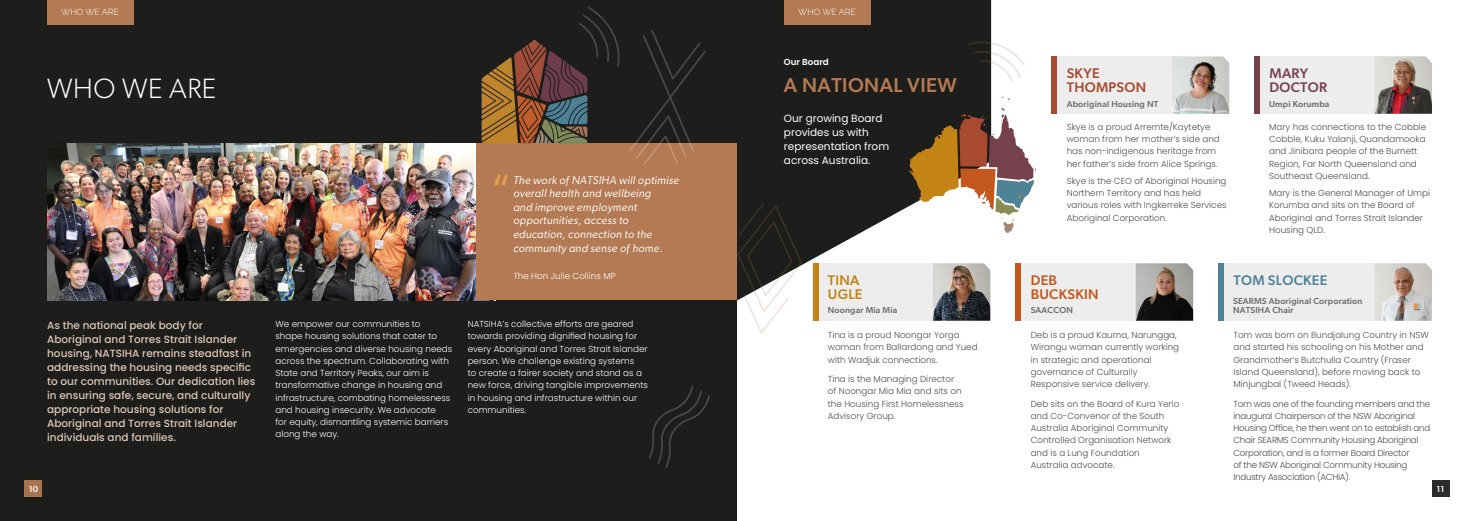
<style>
.page{position:relative;width:1474px;height:521px;background:#fff}
.page>*{position:absolute;margin:0;border:0;box-sizing:border-box;transform-origin:0 0}
.Page_Titles{font:300 49px "Poppins";color:#e49f4a}
.Page_Titles-2{font:300 28px "Gibson";letter-spacing:.02em;color:#fff}
.Subtitles{font:500 20.12px "Gibson";letter-spacing:.02em;color:#b37a53}
.Page_Titles-3{font:500 14px/14px "Gibson";letter-spacing:.02em;color:#a74a30}
.Page_Titles-4{font:500 14px/14px "Gibson";letter-spacing:.02em;color:#c3571d}
.Page_Titles-5{font:500 14px/14px "Gibson";letter-spacing:.02em;color:#74414d}
.Page_Titles-6{font:500 14px "Gibson";letter-spacing:.02em;color:#4e8297}
.Page_Titles-7{font:500 14px/14px "Gibson";letter-spacing:.02em;color:#c38415}
.t1{font:italic 11.38px/13.7px "Gibson";letter-spacing:.02em;color:#fff}
.Paragraph_OPENING{font:500 10.5px/14px "Poppins";color:#dfc7b5}
.Paragraph_OPENING-2{font:10.5px/14px "Poppins";color:#fff}
.Paragraph{font:300 8.75px/12.2px "Poppins";color:#4d4d4c}
.Paragraph-2{font:300 8.75px/12.2px "Poppins";color:#fff}
.Paragraph-3{font:300 8.75px/12.2px "Poppins";letter-spacing:-.03em;color:#4d4d4c}
.Page_Titles-8{font:500 8.75px/8.8px "Gibson";letter-spacing:.02em;color:#6b6b6a}
.Paragraph_white{font:300 8.75px "Poppins";color:#fff}
.PAGE_navigation{font:300 8.75px "Raleway";color:#fff}
.Paragraph-4{font:600 8.75px "Poppins";color:#fff}
.t2{font:500 8.75px "Gibson";color:#fff}
</style>
<div class="page">
<svg style="left:737px;top:0;width:254px;height:317px;background:#383836"></svg>
<svg style="left:966px;top:39px;width:58px;height:44px"></svg>
<div style="left:0;top:0;width:737px;height:521px;background:#1d1d1b"></div>
<div style="left:1431px;top:480px;width:18px;height:16px;background:#2c2c2b"></div>
<div style="left:1051px;top:56px;width:132px;height:58px;background:#ededed"></div>
<div style="left:1015px;top:263px;width:132px;height:58px;background:#ededed"></div>
<div style="left:812px;top:263px;width:132px;height:58px;background:#ededed"></div>
<div style="left:1254px;top:56px;width:132px;height:58px;background:#ededed"></div>
<div style="left:1218px;top:263px;width:156px;height:58px;background:#ededed"></div>
<img style="left:1172px;top:57px;width:57px;height:57px">
<img style="left:933px;top:263px;width:57px;height:58px">
<img style="left:1135px;top:263px;width:58px;height:58px">
<img style="left:1374px;top:263px;width:57px;height:58px">
<img style="left:1375px;top:56px;width:56px;height:58px">
<div style="left:1051px;top:56px;width:6px;height:58px;background:#a74a30"></div>
<div style="left:1015px;top:263px;width:6px;height:58px;background:#c3571d"></div>
<div style="left:812px;top:263px;width:6px;height:58px;background:#c38415"></div>
<div style="left:1254px;top:56px;width:5px;height:58px;background:#74414d"></div>
<div style="left:1218px;top:263px;width:5px;height:58px;background:#4e8297"></div>
<img style="left:47px;top:144px;width:430px;height:156px">
<div style="left:24px;top:480px;width:18px;height:16px;background:#a8734f"></div>
<svg style="left:579px;top:6px;width:41px;height:61px"></svg>
<div style="left:477px;top:144px;width:260px;height:156px;background:#b37a53"></div>
<svg style="left:649px;top:386px;width:61px;height:82px"></svg>
<svg style="left:628px;top:30px;width:79px;height:135px"></svg>
<svg style="left:908px;top:106px;width:128px;height:127px"></svg>
<svg style="left:737px;top:202px;width:66px;height:132px"></svg>
<div style="left:784px;top:0;width:86px;height:25px;background:#b37a53"></div>
<div style="left:47px;top:0;width:86px;height:25px;background:#b37a53"></div>
<img style="left:461px;top:24px;width:147px;height:147px">
<p class="PAGE_navigation" style="left:61px;top:6px;width:59px">WHO WE ARE</p>
<p class="Page_Titles-2" style="left:47px;top:71px;width:171px">WHO WE ARE</p>
<p class="Page_Titles" style="left:493px;top:164px;width:18px">“</p>
<p class="t1" style="left:513px;top:173px;width:167px">The work of NATSIHA will optimise overall health and wellbeing<br>and improve employment opportunities, access to education, connection to the community and sense of home.</p>
<p class="Paragraph_white" style="left:513px;top:271px;width:104px">The Hon Julie Collins MP</p>
<p class="Paragraph_OPENING" style="left:47px;top:318px;width:210px">As the national peak body for Aboriginal and Torres Strait Islander housing, NATSIHA remains steadfast in addressing the housing needs specific to our communities. Our dedication lies in ensuring safe, secure, and culturally appropriate housing solutions for Aboriginal and Torres Strait Islander individuals and families.</p>
<p class="Paragraph-2" style="left:275px;top:318px;width:178px">We empower our communities to<br>shape housing solutions that cater to emergencies and diverse housing needs across the spectrum. Collaborating with State and Territory Peaks, our aim is transformative change in housing and infrastructure, combating homelessness and housing insecurity. We advocate<br>for equity, dismantling systemic barriers along the way.</p>
<p class="Paragraph-2" style="left:467px;top:318px;width:182px">NATSIHA’s collective efforts are geared towards providing dignified housing for every Aboriginal and Torres Strait Islander person. We challenge existing systems<br>to create a fairer society and stand as a new force, driving tangible improvements in housing and infrastructure within our communities.</p>
<p class="t2" style="left:29px;top:483px;width:11px">10</p>
<p class="PAGE_navigation" style="left:798px;top:6px;width:59px">WHO WE ARE</p>
<p class="Paragraph-4" style="left:784px;top:57px;width:46px">Our Board</p>
<p class="Subtitles" style="left:784px;top:73px;width:174px">A NATIONAL VIEW</p>
<p class="Page_Titles-3" style="left:1066px;top:66px;width:81px">SKYE<br>THOMPSON</p>
<p class="Page_Titles-8" style="left:1066px;top:99px;width:93px">Aboriginal Housing NT</p>
<p class="Page_Titles-5" style="left:1269px;top:66px;width:59px">MARY<br>DOCTOR</p>
<p class="Page_Titles-8" style="left:1269px;top:99px;width:62px">Umpi Korumba</p>
<p class="Paragraph_OPENING-2" style="left:784px;top:111px;width:107px">Our growing Board provides us with representation from across Australia.</p>
<p class="Paragraph" style="left:1269px;top:121px;width:159px">Mary has connections to the Cobble<br>Cobble, Kuku Yalanji, Quandamooka and Jinibara people of the Burnett<br>Region, Far North Queensland and<br>Southeast Queensland.</p>
<p class="Paragraph" style="left:1269px;top:187px;width:162px">Mary is the General Manager of Umpi<br>Korumba and sits on the Board of<br>Aboriginal and Torres Strait Islander<br>Housing QLD.</p>
<p class="Paragraph" style="left:1066px;top:121px;width:155px">Skye is a proud Arrernte/Kaytetye woman from her mother’s side and has non-indigenous heritage from her father’s side from Alice Springs.</p>
<p class="Paragraph" style="left:1066px;top:175px;width:161px">Skye is the CEO of Aboriginal Housing Northern Territory and has held various roles with Ingkerreke Services Aboriginal Corporation.</p>
<p class="Page_Titles-7" style="left:827px;top:273px;width:36px">TINA<br>UGLE</p>
<p class="Page_Titles-4" style="left:1030px;top:273px;width:69px">DEB<br>BUCKSKIN</p>
<p class="Page_Titles-8" style="left:827px;top:306px;width:71px">Noongar Mia Mia</p>
<p class="Page_Titles-8" style="left:1030px;top:306px;width:44px">SAACCON</p>
<p class="Page_Titles-6" style="left:1233px;top:272px;width:95px">TOM SLOCKEE</p>
<p class="Page_Titles-8" style="left:1233px;top:297px;width:131px">SEARMS Aboriginal Corporation<br>NATSIHA Chair</p>
<p class="Paragraph" style="left:827px;top:329px;width:151px">Tina is a proud Noongar Yorga woman from Ballardong and Yued with Wadjuk connections.</p>
<p class="Paragraph" style="left:827px;top:373px;width:137px">Tina is the Managing Director of Noongar Mia Mia and sits on the Housing First Homelessness<br>Advisory Group.</p>
<p class="Paragraph" style="left:1030px;top:329px;width:150px">Deb is a proud Kaurna, Narungga,<br>Wirangu woman currently working in strategic and operational governance of Culturally<br>Responsive service delivery.</p>
<p class="Paragraph" style="left:1030px;top:397px;width:150px">Deb sits on the Board of Kura Yerlo and Co-Convenor of the South<br>Australia Aboriginal Community<br>Controlled Organisation Network and is a Lung Foundation<br>Australia advocate.</p>
<p class="Paragraph" style="left:1233px;top:329px;width:197px">Tom was born on Bundjalung Country in NSW and started his schooling on his Mother and Grandmother’s Butchulla Country (Fraser Island Queensland), before moving back to Minjungbal (Tweed Heads).</p>
<p class="Paragraph-3" style="left:1233px;top:397px;width:198px">Tom was one of the founding members and the inaugural Chairperson of the NSW Aboriginal Housing Office, he then went on to establish and Chair SEARMS Community Housing Aboriginal Corporation, and is a former Board Director<br>of the NSW Aboriginal Community Housing Industry Association (ACHIA).</p>
<p class="t2" style="left:1436px;top:483px;width:9px">11</p>
</div>
